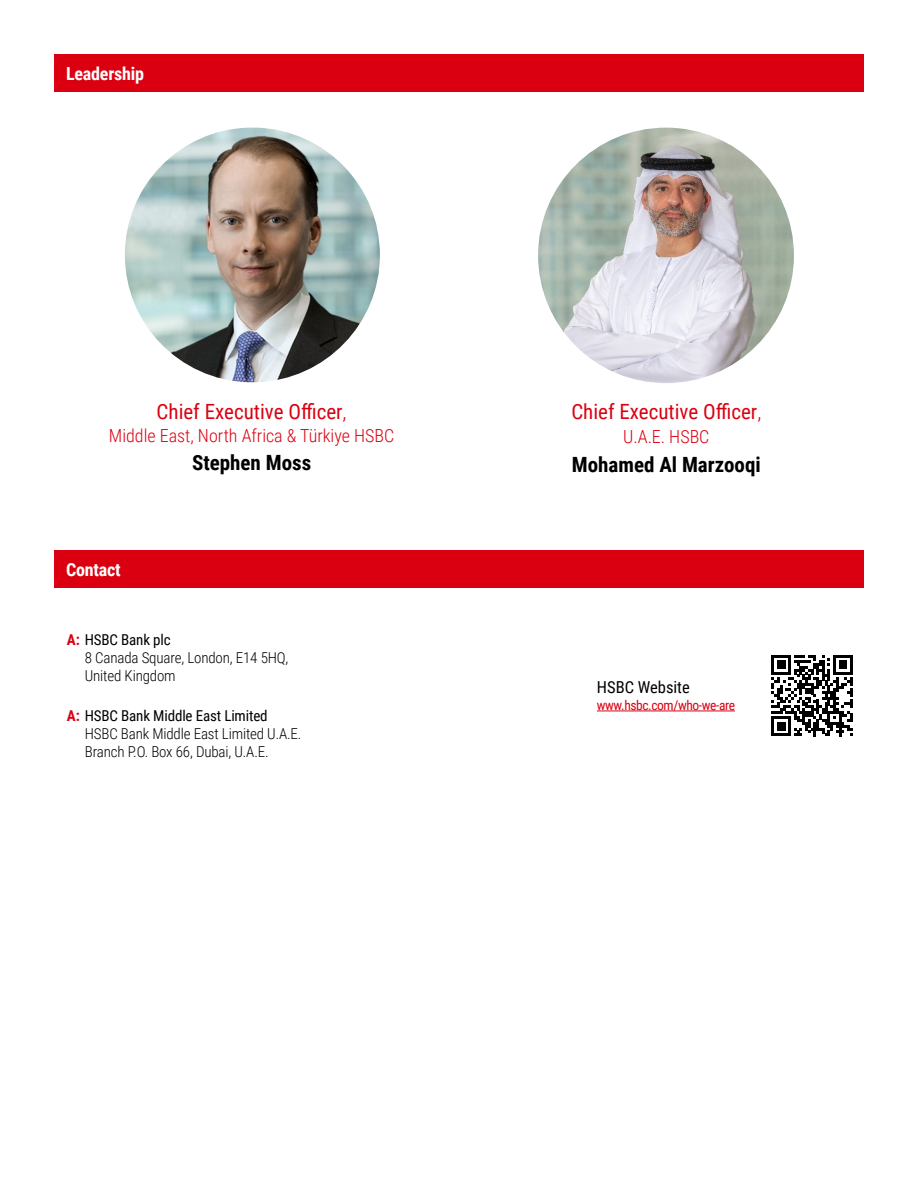
<style>
.page{position:relative;width:918px;height:1188px;background:#fff}
.page>*{position:absolute;margin:0;border:0;box-sizing:border-box;transform-origin:0 0}
.t1{font:21px "Roboto Condensed";color:#db0011}
.t2{font:700 21px "Roboto Condensed";color:#000}
.t3{font:300 18px "Roboto Condensed";color:#db0011}
.t4{font:700 18px "Roboto Condensed";letter-spacing:-.01em;color:#fff}
.t5{font:16.5px "Roboto Condensed";color:#000}
.t6{font:300 15px/18px "Roboto Condensed";letter-spacing:-.01em;color:#000}
.t7{font:15px "Roboto Condensed";letter-spacing:-.01em;color:#000}
.t8{font:13.5px "Roboto Condensed";letter-spacing:-.03em;color:#db0011}
.s1{font-weight:300}
.s2{font-weight:700;color:#db0011}
</style>
<div class="page">
<div style="left:55px;top:54px;width:809px;height:38px;background:#db0011"></div>
<img style="left:125px;top:128px;width:255px;height:254px;border-radius:125px">
<img style="left:538px;top:128px;width:256px;height:255px;border-radius:128px">
<div style="left:55px;top:550px;width:809px;height:38px;background:#db0011"></div>
<svg style="left:772px;top:655px;width:81px;height:81px"></svg>
<hr style="left:597px;top:711px;width:138px;height:1px;background:#db0011">
<p class="t4" style="left:66px;top:61px;width:80px">Leadership</p>
<p class="t1" style="left:157px;top:397px;width:191px">Chief Executive Officer<span class="s1">,</span></p>
<p class="t3" style="left:109px;top:423px;width:287px">Middle East, North Africa &amp; Türkiye HSBC</p>
<p class="t2" style="left:192px;top:448px;width:121px">Stephen Moss</p>
<p class="t4" style="left:66px;top:557px;width:56px">Contact</p>
<p class="t7" style="left:67px;top:629px;width:106px"><span class="s2">A:</span> HSBC Bank plc</p>
<p class="t6" style="left:85px;top:648px;width:205px">8 Canada Square, London, E14 5HQ,<br>United Kingdom</p>
<p class="t7" style="left:67px;top:705px;width:202px"><span class="s2">A:</span> HSBC Bank Middle East Limited</p>
<p class="t6" style="left:85px;top:724px;width:218px">HSBC Bank Middle East Limited U.A.E.<br>Branch P.O. Box 66, Dubai, U.A.E.</p>
<p class="t1" style="left:571px;top:397px;width:191px">Chief Executive Officer<span class="s1">,</span></p>
<p class="t3" style="left:623px;top:424px;width:88px">U.A.E. HSBC</p>
<p class="t2" style="left:572px;top:449px;width:190px">Mohamed Al Marzooqi</p>
<p class="t5" style="left:597px;top:676px;width:94px">HSBC Website</p>
<p class="t8" style="left:597px;top:696px;width:140px">www.hsbc.com/who-we-are</p>
</div>
